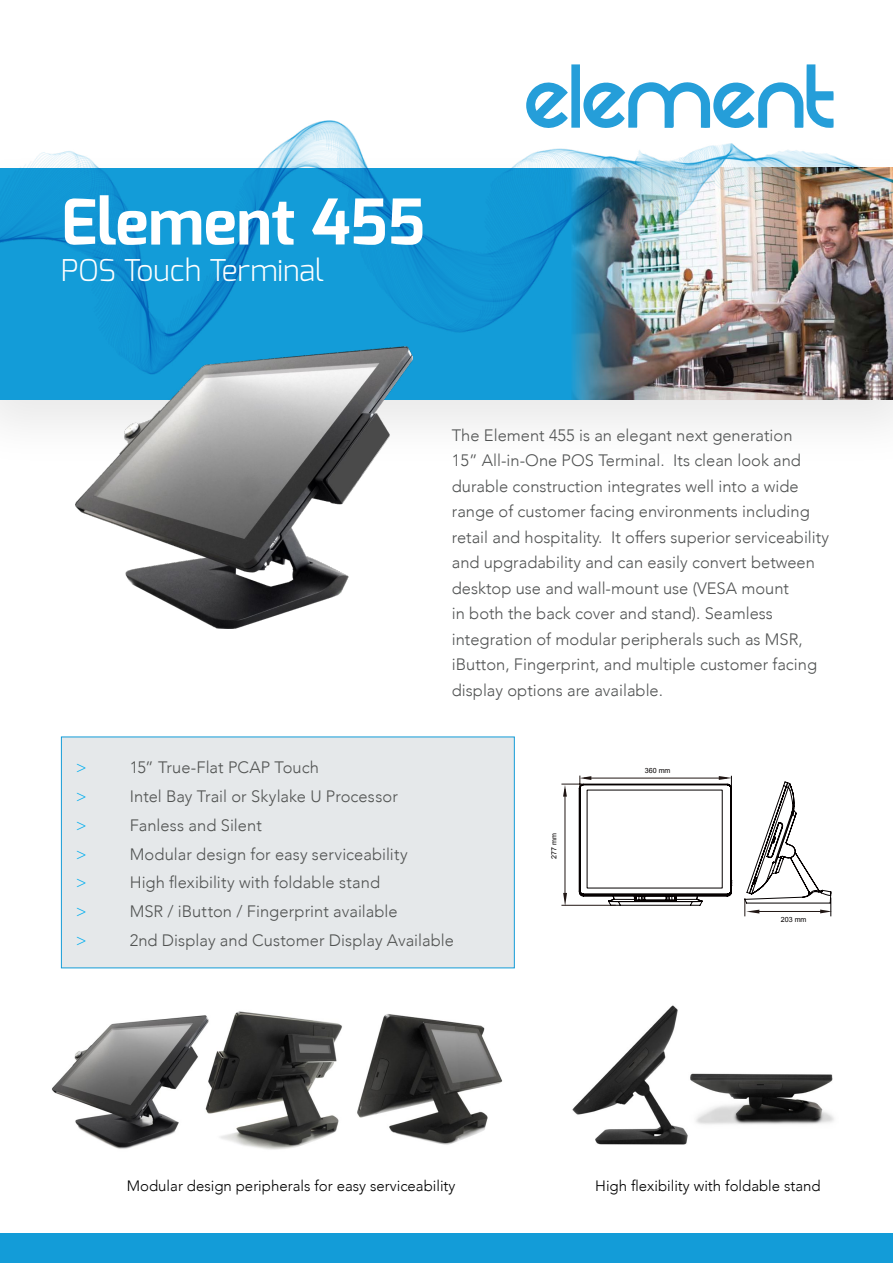
<style>
.page{position:relative;width:893px;height:1263px;background:#fff}
.page>*{position:absolute;margin:0;border:0;box-sizing:border-box;transform-origin:0 0}
.t1{font:700 63px "Exo";color:#fff}
.t2{font:300 30px "Exo";color:#fff}
.t3{font:300 16.5px/25.5px "Avenir";color:#515353}
.t4{font:300 16.5px "Avenir";letter-spacing:.005em;color:#515352}
.t5{font:300 16.5px "Avenir";color:#00aeef}
.t6{font:300 15px "Avenir";color:#000}
.t7{font:7.05px "Arial";color:#050000}
</style>
<div class="page">
<div style="left:0;top:146px;width:893px;height:326px;background:#f9f9f9"></div>
<div style="left:0;top:168px;width:893px;height:231px;background:#139cd8"></div>
<div style="left:0;top:1233px;width:893px;height:30px;background:#139cd8"></div>
<img style="left:572px;top:375px;width:321px;height:24px">
<img style="left:0;top:120px;width:893px;height:255px">
<div style="left:61px;top:737px;width:453px;height:231px;background:#e5e8ea"></div>
<svg style="left:526px;top:64px;width:308px;height:64px"></svg>
<img style="left:76px;top:346px;width:337px;height:282px">
<svg style="left:561px;top:775px;width:171px;height:131px"></svg>
<svg style="left:744px;top:781px;width:88px;height:135px"></svg>
<img style="left:572px;top:1005px;width:116px;height:140px">
<img style="left:690px;top:1073px;width:144px;height:52px">
<img style="left:52px;top:1016px;width:142px;height:133px">
<img style="left:194px;top:1011px;width:148px;height:139px">
<img style="left:357px;top:1014px;width:146px;height:131px">
<h1 class="t1" style="left:61px;top:181px;width:366px">Element 455</h1>
<h2 class="t2" style="left:61px;top:250px;width:264px">POS Touch Terminal</h2>
<p class="t3" style="left:452px;top:422px;width:379px">The Element 455 is an elegant next generation<br>15” All-in-One POS Terminal. Its clean look and durable construction integrates well into a wide range of customer facing environments including retail and hospitality. It offers superior serviceability and upgradability and can easily convert between desktop use and wall-mount use (VESA mount<br>in both the back cover and stand). Seamless integration of modular peripherals such as MSR, iButton, Fingerprint, and multiple customer facing display options are available.</p>
<p class="t5" style="left:76px;top:758px;width:12px">&gt;</p>
<p class="t4" style="left:130px;top:758px;width:191px">15” True-Flat PCAP Touch</p>
<p class="t5" style="left:76px;top:787px;width:12px">&gt;</p>
<p class="t4" style="left:130px;top:787px;width:269px">Intel Bay Trail or Skylake U Processor</p>
<p class="t5" style="left:76px;top:815px;width:12px">&gt;</p>
<p class="t4" style="left:130px;top:815px;width:133px">Fanless and Silent</p>
<p class="t5" style="left:76px;top:844px;width:12px">&gt;</p>
<p class="t4" style="left:130px;top:844px;width:279px">Modular design for easy serviceability</p>
<p class="t5" style="left:76px;top:873px;width:12px">&gt;</p>
<p class="t4" style="left:130px;top:873px;width:252px">High flexibility with foldable stand</p>
<p class="t5" style="left:76px;top:902px;width:12px">&gt;</p>
<p class="t4" style="left:130px;top:902px;width:269px">MSR / iButton / Fingerprint available</p>
<p class="t5" style="left:76px;top:931px;width:12px">&gt;</p>
<p class="t4" style="left:130px;top:931px;width:326px">2nd Display and Customer Display Available</p>
<p class="t7" style="left:549px;top:859px;width:27px;rotate:-90deg">277 mm</p>
<p class="t7" style="left:645px;top:766px;width:27px">360 mm</p>
<p class="t7" style="left:781px;top:915px;width:27px">203 mm</p>
<p class="t6" style="left:127px;top:1177px;width:330px">Modular design peripherals for easy serviceability</p>
<p class="t6" style="left:595px;top:1177px;width:227px">High flexibility with foldable stand</p>
</div>
